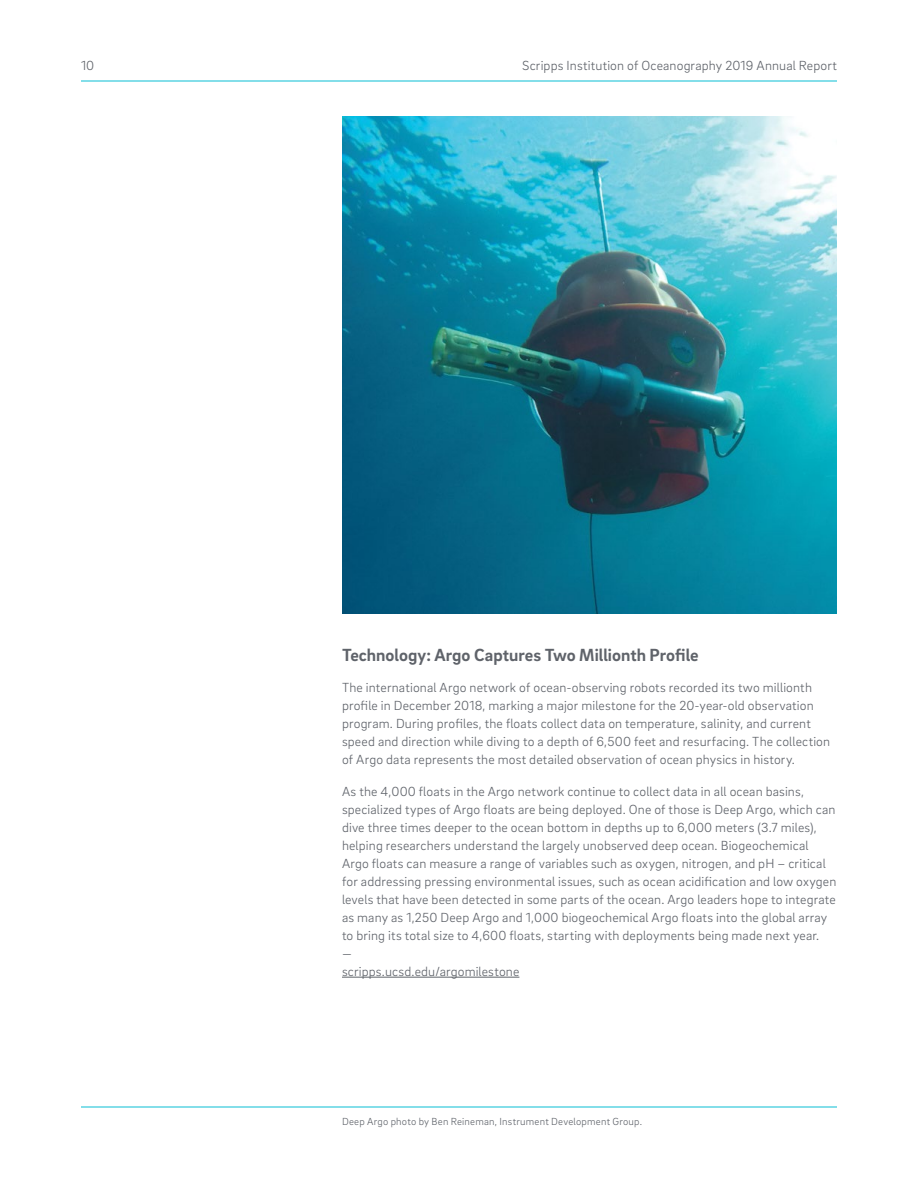
<style>
.page{position:relative;width:918px;height:1188px;background:#fff}
.page>*{position:absolute;margin:0;border:0;box-sizing:border-box;transform-origin:0 0}
.t1{font:700 18px "Brix Sans";color:#5f636a}
.t2{font:300 13.5px/18px "Brix Sans";letter-spacing:.01em;color:#5f636a}
.t3{font:300 10.5px "Brix Sans";letter-spacing:.02em;color:#5f636a}
</style>
<div class="page">
<img style="left:342px;top:117px;width:495px;height:496px">
<hr style="left:81px;top:81px;width:756px;height:1px;background:#08bed5">
<hr style="left:81px;top:1107px;width:756px;height:1px;background:#08bed5">
<hr style="left:342px;top:977px;width:177px;height:1px;background:#5f636a">
<p class="t2" style="left:81px;top:56px;width:15px">10</p>
<p class="t2" style="left:522px;top:56px;width:316px">Scripps Institution of Oceanography 2019 Annual Report</p>
<h1 class="t1" style="left:342px;top:643px;width:358px">Technology: Argo Captures Two Millionth Profile</h1>
<p class="t2" style="left:342px;top:678px;width:490px">The international Argo network of ocean-observing robots recorded its two millionth profile in December 2018, marking a major milestone for the 20-year-old observation program. During profiles, the floats collect data on temperature, salinity, and current speed and direction while diving to a depth of 6,500 feet and resurfacing. The collection of Argo data represents the most detailed observation of ocean physics in history.</p>
<p class="t2" style="left:342px;top:782px;width:496px">As the 4,000 floats in the Argo network continue to collect data in all ocean basins, specialized types of Argo floats are being deployed. One of those is Deep Argo, which can dive three times deeper to the ocean bottom in depths up to 6,000 meters (3.7 miles), helping researchers understand the largely unobserved deep ocean. Biogeochemical Argo floats can measure a range of variables such as oxygen, nitrogen, and pH – critical for addressing pressing environmental issues, such as ocean acidification and low oxygen levels that have been detected in some parts of the ocean. Argo leaders hope to integrate as many as 1,250 Deep Argo and 1,000 biogeochemical Argo floats into the global array to bring its total size to 4,600 floats, starting with deployments being made next year.<br>—<br>scripps.ucsd.edu/argomilestone</p>
<p class="t3" style="left:342px;top:1115px;width:302px">Deep Argo photo by Ben Reineman, Instrument Development Group.</p>
</div>
